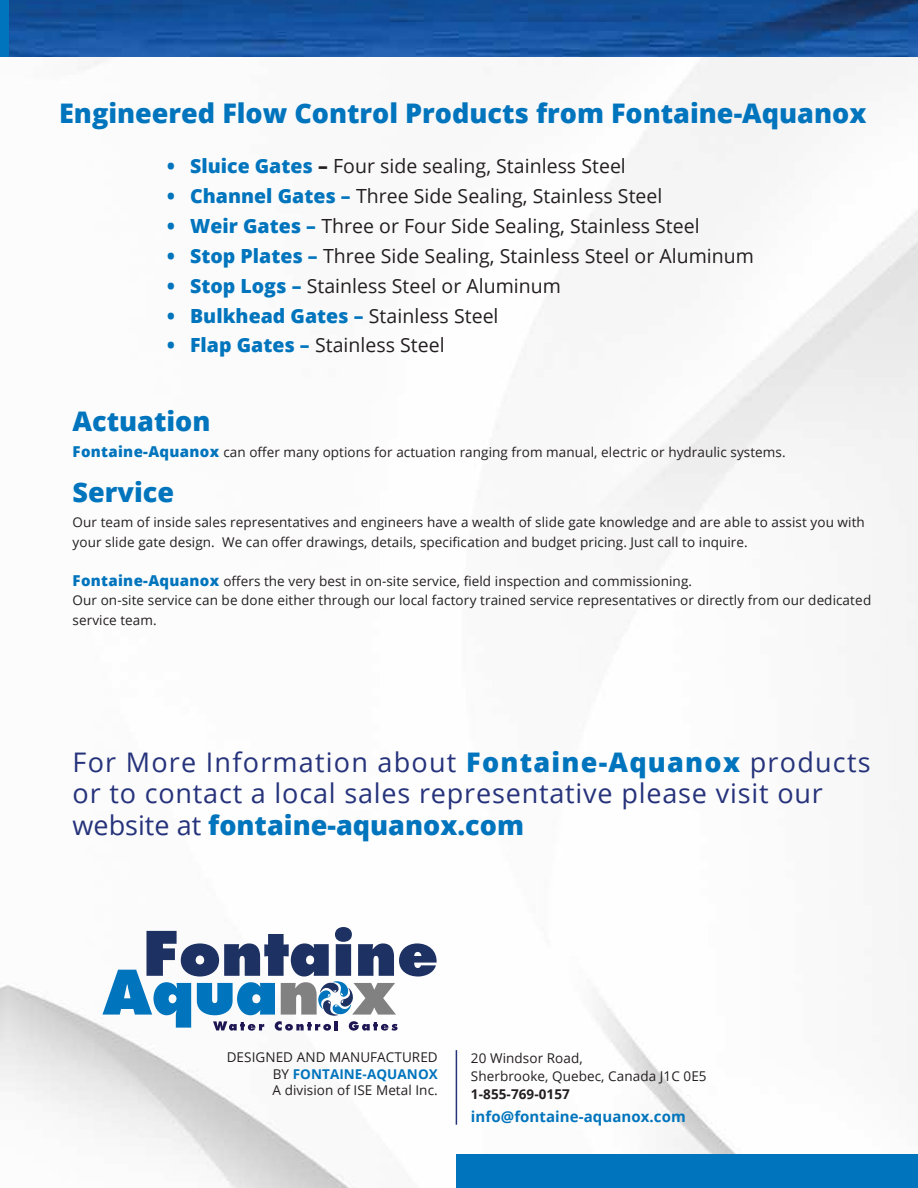
<style>
.page{position:relative;width:918px;height:1188px;background:#fff}
.page>*{position:absolute;margin:0;border:0;box-sizing:border-box;transform-origin:0 0}
.t1{font:27px/31.5px "Open Sans";letter-spacing:.03em;color:#26337b}
.t2{font:800 27px "Open Sans";color:#0074bc}
.t3{font:19.5px "Open Sans";color:#231f20}
.t4{font:800 19.5px "Open Sans";color:#0074bc}
.t5{font:700 15px "Open Sans";letter-spacing:.005em;color:#0074bc}
.t6{font:13.5px/19.5px "Open Sans";letter-spacing:.005em;color:#231f20}
.t7{font:700 13.5px "Open Sans";letter-spacing:.005em;color:#231f20}
.s1{font-weight:800;color:#0074bc}
.s2{font-weight:800}
.s3{font-weight:400;color:#231f20}
.s4{font-weight:800;font-size:15px;color:#0074bc}
.s5{font-weight:700;color:#0074bc}
</style>
<div class="page">
<img style="left:9px;top:57px;width:909px;height:1131px">
<hr style="left:456px;top:1050px;width:1px;height:75px;background:#26337b">
<svg style="left:102px;top:927px;width:335px;height:104px"></svg>
<img style="left:8px;top:0;width:910px;height:57px">
<div style="left:0;top:0;width:8px;height:57px;background:#0074bc"></div>
<div style="left:457px;top:1155px;width:461px;height:33px;background:#0074bc"></div>
<div style="left:901px;top:768px;width:17px;height:328px;background:#f5f5f5"></div>
<h1 class="t2" style="left:59px;top:93px;width:809px">Engineered Flow Control Products from Fontaine-Aquanox</h1>
<h2 class="t3" style="left:167px;top:152px;width:460px"><span class="s1">• Sluice Gates</span> <span class="s2">–</span> Four side sealing, Stainless Steel</h2>
<h2 class="t3" style="left:167px;top:182px;width:497px"><span class="s1">• Channel Gates –</span> Three Side Sealing, Stainless Steel</h2>
<h2 class="t3" style="left:167px;top:212px;width:534px"><span class="s1">• Weir Gates –</span> Three or Four Side Sealing, Stainless Steel</h2>
<h2 class="t3" style="left:167px;top:242px;width:588px"><span class="s1">• Stop Plates –</span> Three Side Sealing, Stainless Steel or Aluminum</h2>
<h2 class="t3" style="left:167px;top:272px;width:395px"><span class="s1">• Stop Logs –</span> Stainless Steel or Aluminum</h2>
<h2 class="t4" style="left:167px;top:301px;width:333px">• Bulkhead Gates – <span class="s3">Stainless Steel</span></h2>
<h2 class="t3" style="left:167px;top:332px;width:279px"><span class="s1">• Flap Gates –</span> Stainless Steel</h2>
<h1 class="t2" style="left:73px;top:401px;width:139px">Actuation</h1>
<p class="t6" style="left:73px;top:442px;width:715px"><span class="s4">Fontaine-Aquanox</span> can offer many options for actuation ranging from manual, electric or hydraulic systems.</p>
<h1 class="t2" style="left:73px;top:471px;width:103px">Service</h1>
<p class="t6" style="left:73px;top:512px;width:794px">Our team of inside sales representatives and engineers have a wealth of slide gate knowledge and are able to assist you with your slide gate design. We can offer drawings, details, specification and budget pricing. Just call to inquire.</p>
<p class="t6" style="left:73px;top:571px;width:800px"><span class="s4">Fontaine-Aquanox</span> offers the very best in on-site service, field inspection and commissioning.<br>Our on-site service can be done either through our local factory trained service representatives or directly from our dedicated service team.</p>
<h1 class="t1" style="left:73px;top:745px;width:800px">For More Information about <span class="s1">Fontaine-Aquanox</span> products or to contact a local sales representative please visit our website at <span class="s1">fontaine-aquanox.com</span></h1>
<p class="t6" style="left:273px;top:1049px;width:167px;line-height:16.5px;text-align:justify;text-indent:-46px">DESIGNED AND MANUFACTURED BY <span class="s5">FONTAINE-AQUANOX </span>A division of ISE Metal Inc.</p>
<p class="t6" style="left:471px;top:1049px;width:237px;line-height:18px">20 Windsor Road,<br>Sherbrooke, Quebec, Canada J1C 0E5</p>
<p class="t7" style="left:471px;top:1085px;width:100px">1-855-769-0157</p>
<p class="t5" style="left:471px;top:1106px;width:216px">info@fontaine-aquanox.com</p>
</div>
